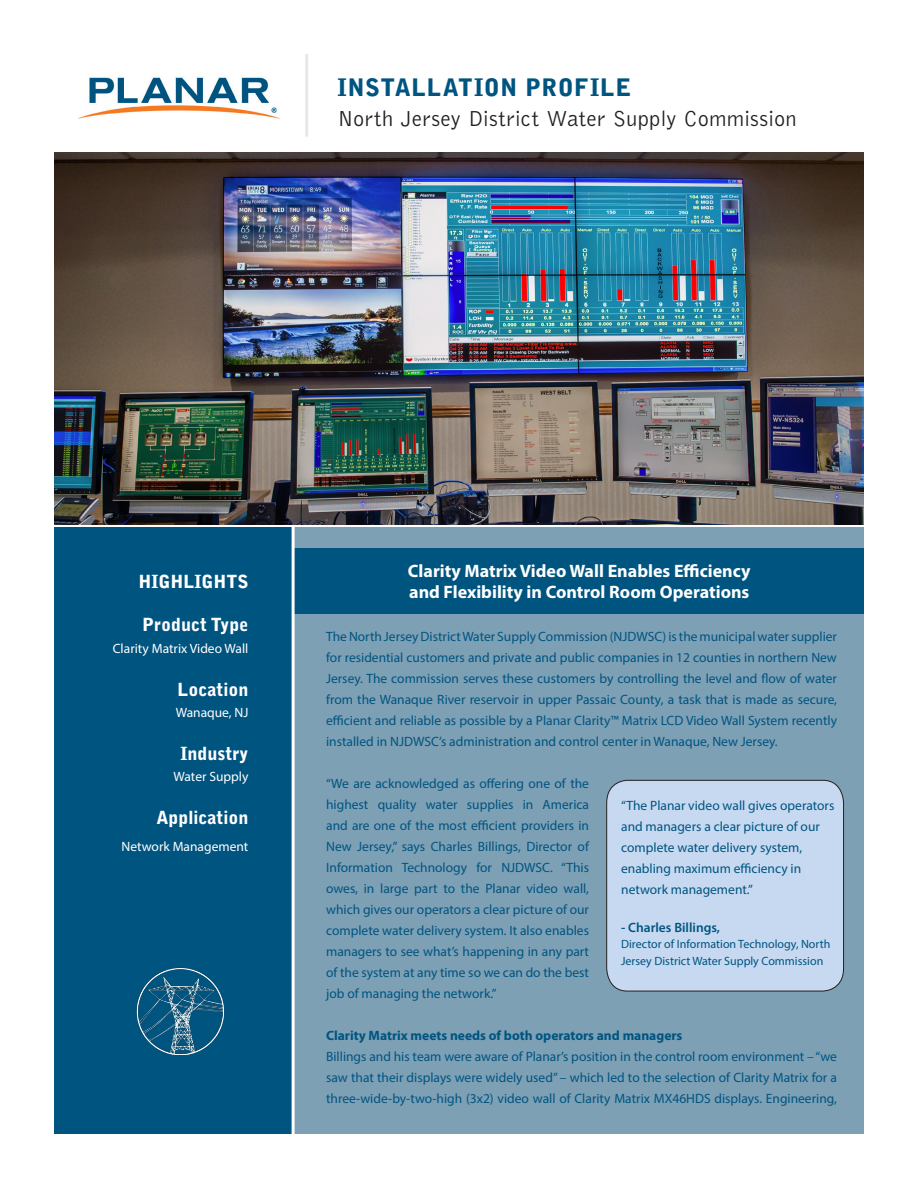
<style>
.page{position:relative;width:918px;height:1188px;background:#fff}
.page>*{position:absolute;margin:0;border:0;box-sizing:border-box;transform-origin:0 0}
.t1{font:900 24px "Bell Gothic Std";letter-spacing:.02em;color:#005480}
.Title{font:300 22.5px "Bell Gothic Std";letter-spacing:.005em;color:#231f20}
.Subtitle{font:700 18px/21.6px "Myriad Pro";color:#fff}
.Sidebar_subheadings{font:900 18px "Bell Gothic Std";color:#fff}
.HIGHLIGHTS{font:900 18px "Bell Gothic Std";color:#fff}
.Body_text{font:13.5px/21px "Myriad Pro";color:#005480;text-align:justify}
.Quote_box_text{font:13.5px/21px "Myriad Pro";color:#005480}
.Body_text_subhead{font:700 13.5px "Myriad Pro";color:#005480}
.Sidebar_text{font:13.5px "Myriad Pro";color:#fff}
.Sidebar_subheadings-2{font:13.5px "Myriad Pro";color:#fff}
.Quote_box_name{font:600 13.5px "Myriad Pro";color:#005480}
.Quote_box_name-2{font:12px/16.5px "Myriad Pro";color:#005480}
</style>
<div class="page">
<div style="left:54px;top:517px;width:810px;height:617px;background:#7da0b5"></div>
<img style="left:79px;top:77px;width:201px;height:42px">
<hr style="left:305px;top:54px;width:3px;height:83px;background:#e6e7e9">
<div style="left:54px;top:526px;width:238px;height:608px;background:#005480"></div>
<img style="left:136px;top:967px;width:88px;height:88px">
<div style="left:607px;top:780px;width:237px;height:211px;background:#c6d9f1;border-radius:22px"></div>
<div style="left:606px;top:780px;width:238px;height:211px;border:1px solid #231f20;border-radius:22px"></div>
<hr style="left:30px;top:524px;width:845px;height:3px;background:#fff">
<img style="left:54px;top:153px;width:810px;height:372px">
<div style="left:295px;top:548px;width:569px;height:65px;background:#005480"></div>
<hr style="left:292px;top:526px;width:3px;height:658px;background:#fff">
<p class="t1" style="left:337px;top:73px;width:296px">INSTALLATION PROFILE</p>
<p class="Title" style="left:337px;top:106px;width:461px">North Jersey District Water Supply Commission</p>
<p class="HIGHLIGHTS" style="left:138px;top:571px;width:111px">HIGHLIGHTS</p>
<p class="Sidebar_subheadings" style="left:142px;top:614px;width:108px">Product Type</p>
<p class="Sidebar_text" style="left:113px;top:640px;width:137px">Clarity Matrix Video Wall</p>
<p class="Sidebar_subheadings" style="left:177px;top:679px;width:73px">Location</p>
<p class="Sidebar_text" style="left:176px;top:704px;width:74px">Wanaque, NJ</p>
<p class="Sidebar_subheadings" style="left:180px;top:743px;width:70px">Industry</p>
<p class="Sidebar_text" style="left:174px;top:768px;width:76px">Water Supply</p>
<p class="Sidebar_subheadings" style="left:156px;top:807px;width:94px">Application</p>
<p class="Sidebar_subheadings-2" style="left:122px;top:838px;width:128px">Network Management</p>
<p class="Subtitle" style="left:408px;top:559px;width:344px">Clarity Matrix Video Wall Enables Efficiency and Flexibility in Control Room Operations</p>
<p class="Body_text" style="left:326px;top:626px;width:512px">The North Jersey District Water Supply Commission (NJDWSC) is the municipal water supplier for residential customers and private and public companies in 12 counties in northern New Jersey. The commission serves these customers by controlling the level and flow of water from the Wanaque River reservoir in upper Passaic County, a task that is made as secure, efficient and reliable as possible by a Planar Clarity™ Matrix LCD Video Wall System recently installed in NJDWSC’s administration and control center in Wanaque, New Jersey.</p>
<p class="Body_text" style="left:326px;top:773px;width:264px">“We are acknowledged as offering one of the highest quality water supplies in America and are one of the most efficient providers in New Jersey,” says Charles Billings, Director of Information Technology for NJDWSC. “This owes, in large part to the Planar video wall, which gives our operators a clear picture of our complete water delivery system. It also enables managers to see what’s happening in any part of the system at any time so we can do the best job of managing the network.”</p>
<p class="Body_text_subhead" style="left:326px;top:1027px;width:358px">Clarity Matrix meets needs of both operators and managers</p>
<p class="Body_text" style="left:326px;top:1046px;width:512px">Billings and his team were aware of Planar’s position in the control room environment – “we saw that their displays were widely used” – which led to the selection of Clarity Matrix for a three-wide-by-two-high (3x2) video wall of Clarity Matrix MX46HDS displays. Engineering,</p>
<p class="Quote_box_text" style="left:621px;top:795px;width:215px">“The Planar video wall gives operators and managers a clear picture of our complete water delivery system, enabling maximum efficiency in network management.”</p>
<p class="Quote_box_name" style="left:621px;top:918px;width:100px">- Charles Billings,</p>
<p class="Quote_box_name-2" style="left:621px;top:936px;width:211px">Director of Information Technology, North<br>Jersey District Water Supply Commission</p>
</div>
